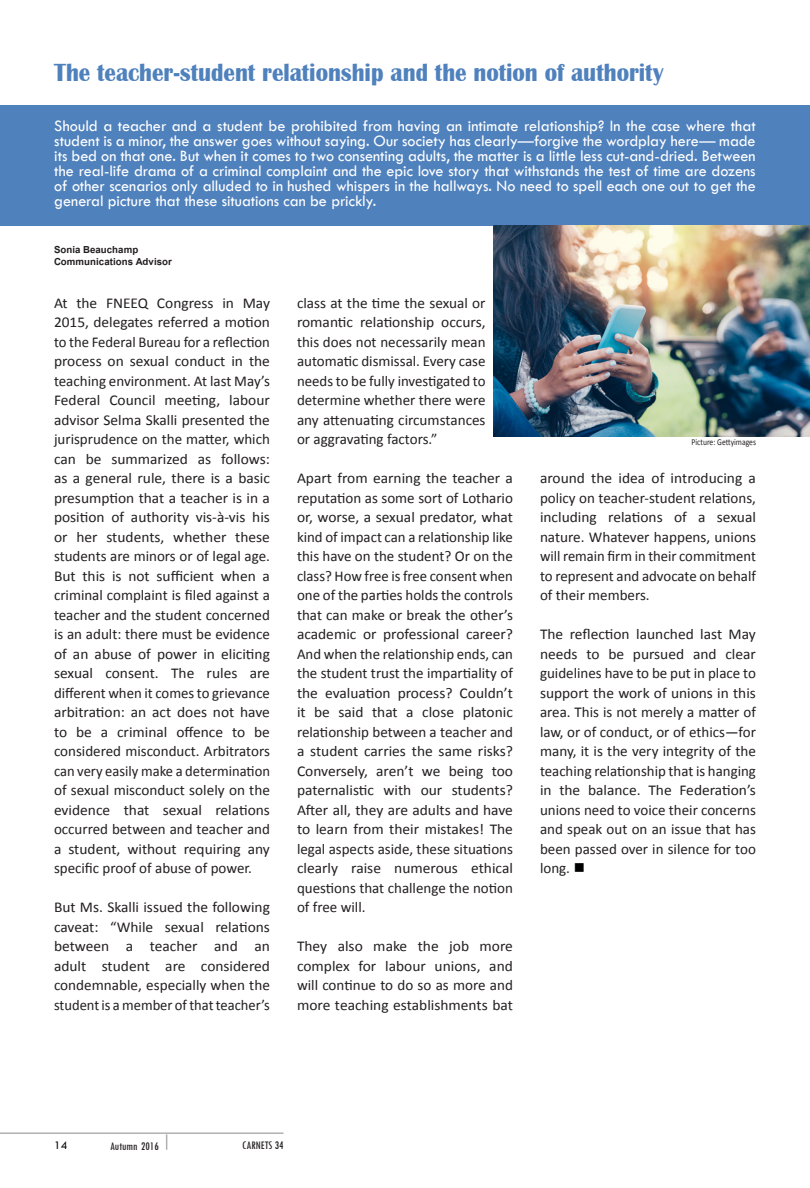
<style>
.page{position:relative;width:810px;height:1188px;background:#fff}
.page>*{position:absolute;margin:0;border:0;box-sizing:border-box;transform-origin:0 0}
.t1{font:700 25.5px "Britannic";color:#4f81bd;scale:.9 1}
.chapo_11_sur_13{font:16.5px/15px "Tw Cen";color:#fff;text-align:justify}
.t2{font:15px/19.5px "Calibri";color:#231f20;text-align:justify}
.t3{font:700 13.5px "Utsaah";letter-spacing:.005em;color:#231f20}
.t4{font:condensed 12px "Tw Cen";color:#231f20}
.t5{font:12px "Tw Cen";color:#000}
.Footnote_text{font:9px "Calibri";color:#231f20;scale:.85 1}
.s1{color:#000}
</style>
<div class="page">
<hr style="left:0;top:1132px;width:284px;height:2px;background:#5e5c60">
<svg style="left:166px;top:1134px;width:1px;height:16px"></svg>
<div style="left:0;top:105px;width:810px;height:121px;background:#4f81bd"></div>
<img style="left:493px;top:226px;width:317px;height:210px">
<p class="t1" style="left:54px;top:58px;width:679px">The teacher-student relationship and the notion of authority</p>
<p class="chapo_11_sur_13" style="left:54px;top:118px;width:703px">Should a teacher and a student be prohibited from having an intimate relationship? In the case where that student is a minor, the answer goes without saying. Our society has clearly—forgive the wordplay here— made its bed on that one. But when it comes to two consenting adults, the matter is a little less cut-and-dried. Between the real-life drama of a criminal complaint and the epic love story that withstands the test of time are dozens of other scenarios only alluded to in hushed whispers in the hallways. No need to spell each one out to get the general picture that these situations can be prickly.</p>
<p class="t3" style="left:54px;top:243px;width:86px">Sonia Beauchamp</p>
<p class="t3" style="left:54px;top:255px;width:119px">Communications Advisor</p>
<p class="t2" style="left:54px;top:293px;width:218px">At the FNEEQ Congress in May 2015, delegates referred a motion to the Federal Bureau for a reflection process on sexual conduct in the teaching environment. At last May’s Federal Council meeting, labour advisor Selma Skalli presented the jurisprudence on the matter, which can be summarized as follows: as a general rule, there is a basic presumption that a teacher is in a position of authority vis-à-vis his or her students, whether these students are minors or of legal age.<br>But this is not sufficient when a criminal complaint is filed against a teacher and the student concerned is an adult: there must be evidence of an abuse of power in eliciting sexual consent. The rules are different when it comes to grievance arbitration: an act does not have to be a criminal offence to be considered misconduct. Arbitrators can very easily make a determination of sexual misconduct solely on the evidence that sexual relations occurred between and teacher and a student, without requiring any specific proof of abuse of power.</p>
<p class="t2" style="left:54px;top:897px;width:218px">But Ms. Skalli issued the following caveat: “While sexual relations between a teacher and an adult student are considered condemnable, especially when the student is a member of that teacher’s</p>
<p class="t2" style="left:297px;top:293px;width:190px">class at the time the sexual or romantic relationship occurs, this does not necessarily mean automatic dismissal. Every case needs to be fully investigated to determine whether there were any attenuating circumstances or aggravating factors.”</p>
<p class="t2" style="left:297px;top:468px;width:218px">Apart from earning the teacher a reputation as some sort of Lothario or, worse, a sexual predator, what kind of impact can a relationship like this have on the student? Or on the class? How free is free consent when one of the parties holds the controls that can make or break the other’s academic or professional career?<br>And when the relationship ends, can the student trust the impartiality of the evaluation process? Couldn’t it be said that a close platonic relationship between a teacher and a student carries the same risks?<br>Conversely, aren’t we being too paternalistic with our students?<br>After all, they are adults and have to learn from their mistakes! The legal aspects aside, these situations clearly raise numerous ethical questions that challenge the notion of free will.</p>
<p class="t2" style="left:297px;top:936px;width:218px">They also make the job more complex for labour unions, and will continue to do so as more and more teaching establishments bat</p>
<p class="Footnote_text" style="left:692px;top:437px;width:77px">Picture: Gettyimages</p>
<p class="t2" style="left:540px;top:468px;width:217px">around the idea of introducing a policy on teacher-student relations, including relations of a sexual nature. Whatever happens, unions will remain firm in their commitment to represent and advocate on behalf of their members.</p>
<p class="t2" style="left:540px;top:624px;width:217px">The reflection launched last May needs to be pursued and clear guidelines have to be put in place to support the work of unions in this area. This is not merely a matter of law, or of conduct, or of ethics—for many, it is the very integrity of the teaching relationship that is hanging in the balance. The Federation’s unions need to voice their concerns and speak out on an issue that has been passed over in silence for too long. <span class="s1">■</span></p>
<p class="t5" style="left:54px;top:1138px;width:15px">14</p>
<p class="t4" style="left:110px;top:1139px;width:50px">Autumn 2016</p>
<p class="t4" style="left:242px;top:1138px;width:43px">CARNETS 34</p>
</div>
